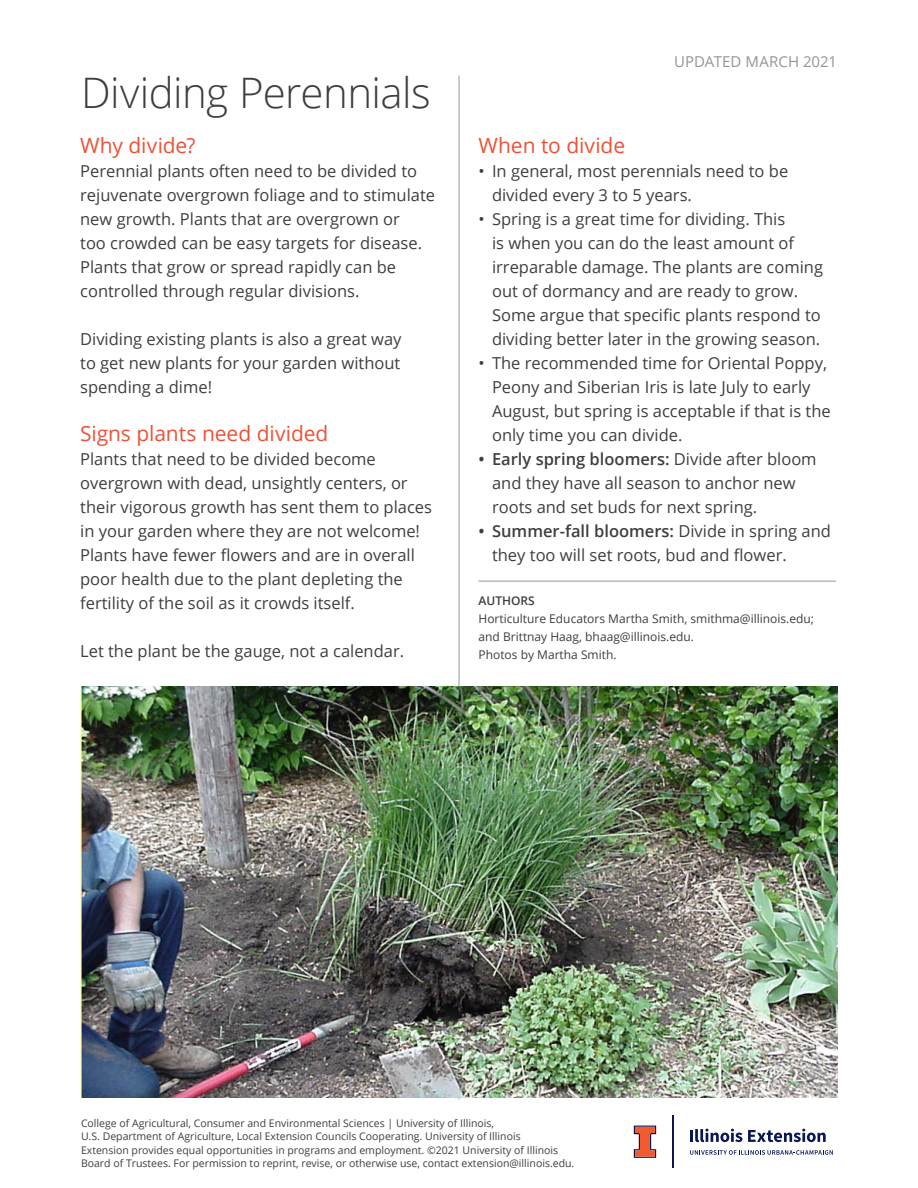
<style>
.page{position:relative;width:918px;height:1188px;background:#fff}
.page>*{position:absolute;margin:0;border:0;box-sizing:border-box;transform-origin:0 0}
.Red_Title{font:300 42px "Open Sans";letter-spacing:-.015em;color:#3e3e3f}
.Red_Title-2{font:21px "Open Sans";letter-spacing:-.005em;color:#ed5136}
.Body_Copy{font:16.5px/24px "Open Sans";color:#3e3e3f}
.Paragraph_Style_1{font:16.5px/24px "Open Sans";color:#3e3e3f}
.t1{font:15px "Open Sans";color:#939598}
.Body_Text{font:12px/18px "Open Sans";color:#3e3e3f}
.t2{font:10.5px/13.5px "Open Sans";color:#3e3e3f}
.s1{font-weight:600}
</style>
<div class="page">
<svg style="left:634px;top:1126px;width:22px;height:32px"></svg>
<hr style="left:672px;top:1116px;width:1px;height:52px;background:#091855">
<svg style="left:690px;top:1129px;width:52px;height:13px"></svg>
<svg style="left:748px;top:1129px;width:78px;height:13px"></svg>
<svg style="left:690px;top:1150px;width:143px;height:5px"></svg>
<hr style="left:459px;top:76px;width:1px;height:1023px;background:#939598">
<img style="left:80px;top:686px;width:757px;height:412px">
<hr style="left:479px;top:581px;width:357px;height:1px;background:#939598">
<p class="Red_Title" style="left:81px;top:64px;width:351px">Dividing Perennials</p>
<p class="Red_Title-2" style="left:80px;top:131px;width:117px">Why divide?</p>
<p class="Paragraph_Style_1" style="left:80px;top:159px;width:356px">Perennial plants often need to be divided to rejuvenate overgrown foliage and to stimulate new growth. Plants that are overgrown or<br>too crowded can be easy targets for disease.<br>Plants that grow or spread rapidly can be controlled through regular divisions.</p>
<p class="Paragraph_Style_1" style="left:80px;top:327px;width:323px;text-align:justify">Dividing existing plants is also a great way to get new plants for your garden without spending a dime!</p>
<p class="Red_Title-2" style="left:80px;top:419px;width:250px">Signs plants need divided</p>
<p class="Body_Copy" style="left:80px;top:447px;width:353px">Plants that need to be divided become overgrown with dead, unsightly centers, or their vigorous growth has sent them to places in your garden where they are not welcome!<br>Plants have fewer flowers and are in overall poor health due to the plant depleting the fertility of the soil as it crowds itself.</p>
<p class="Body_Copy" style="left:80px;top:639px;width:325px">Let the plant be the gauge, not a calendar.</p>
<p class="t1" style="left:674px;top:52px;width:164px">UPDATED MARCH 2021</p>
<p class="Red_Title-2" style="left:479px;top:131px;width:148px">When to divide</p>
<p class="Body_Copy" style="left:492px;top:159px;width:298px;text-indent:-14px">• In general, most perennials need to be divided every 3 to 5 years.</p>
<p class="Body_Copy" style="left:492px;top:207px;width:333px;text-indent:-14px">• Spring is a great time for dividing. This<br>is when you can do the least amount of irreparable damage. The plants are coming out of dormancy and are ready to grow.<br>Some argue that specific plants respond to dividing better later in the growing season.</p>
<p class="Body_Copy" style="left:492px;top:351px;width:340px;text-indent:-14px">• The recommended time for Oriental Poppy, Peony and Siberian Iris is late July to early August, but spring is acceptable if that is the only time you can divide.</p>
<p class="Body_Copy" style="left:492px;top:447px;width:326px;text-indent:-14px"><span class="s1">• Early spring bloomers:</span> Divide after bloom and they have all season to anchor new roots and set buds for next spring.</p>
<p class="Body_Copy" style="left:492px;top:519px;width:341px;text-indent:-14px"><span class="s1">• Summer-fall bloomers:</span> Divide in spring and they too will set roots, bud and flower.</p>
<p class="Body_Text" style="left:479px;top:591px;width:337px"><span class="s1">AUTHORS<br></span>Horticulture Educators Martha Smith, smithma@illinois.edu; and Brittnay Haag, bhaag@illinois.edu.</p>
<p class="Body_Text" style="left:479px;top:645px;width:140px">Photos by Martha Smith.</p>
<p class="t2" style="left:81px;top:1116px;width:495px">College of Agricultural, Consumer and Environmental Sciences | University of Illinois,<br>U.S. Department of Agriculture, Local Extension Councils Cooperating. University of Illinois<br>Extension provides equal opportunities in programs and employment. ©2021 University of Illinois Board of Trustees. For permission to reprint, revise, or otherwise use, contact extension@illinois.edu.</p>
</div>
